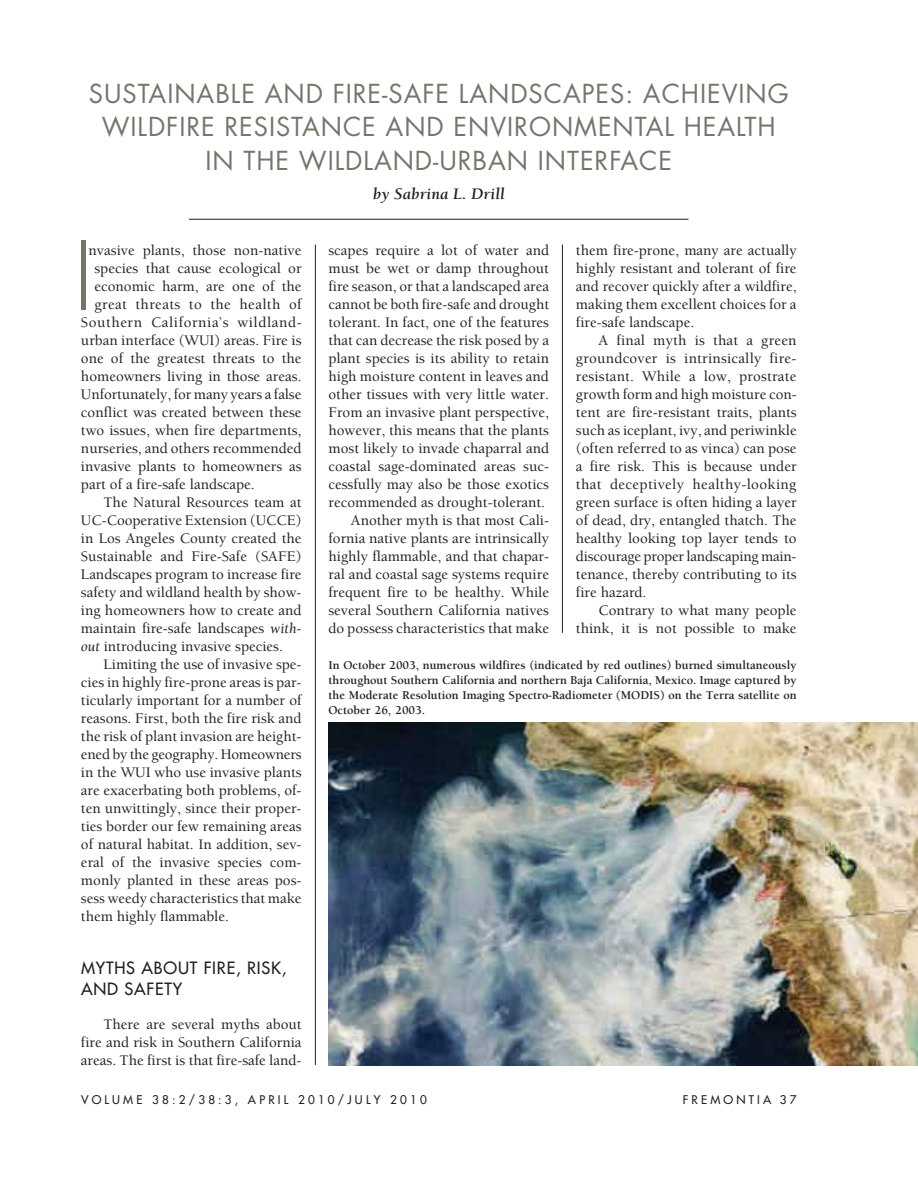
<style>
.page{position:relative;width:918px;height:1188px;background:#fff}
.page>*{position:absolute;margin:0;border:0;box-sizing:border-box;transform-origin:0 0}
.t1{font:300 92.25px "Futura";color:#76756c}
.t2{font:25.5px/33.3px "Futura";letter-spacing:.035em;color:#76756c;text-align:center}
.t3{font:16.5px/21px "Futura";letter-spacing:.05em;color:#231f20}
.t4{font:italic 700 16.5px "Berkeley";letter-spacing:.015em;color:#231f20}
.t5{font:500 15px/18px "Berkeley";color:#231f20;text-align:justify}
.t6{font:500 15px "Berkeley";letter-spacing:.04em;color:#231f20}
.t7{font:500 15px "Berkeley";letter-spacing:.025em;color:#231f20}
.t8{font:700 12.3px/15px "Berkeley";color:#231f20;text-align:justify}
.t9{font:11.7px "Futura";letter-spacing:.275em;color:#231f20}
.s1{font-weight:400;font-style:italic}
</style>
<div class="page">
<svg style="left:561px;top:450px;width:1px;height:85px"></svg>
<svg style="left:314px;top:547px;width:248px;height:175px"></svg>
<hr style="left:315px;top:81px;width:1px;height:984px;background:#231f20">
<hr style="left:562px;top:81px;width:1px;height:984px;background:#231f20">
<div style="left:369px;top:633px;width:399px;height:439px;background:#fff"></div>
<div style="left:225px;top:33px;width:399px;height:211px;background:#fff"></div>
<hr style="left:189px;top:219px;width:499px;height:1px;background:#231f20">
<img style="left:328px;top:723px;width:590px;height:342px">
<h2 class="t2" style="left:89px;top:77px;width:701px">SUSTAINABLE AND FIRE-SAFE LANDSCAPES: ACHIEVING<br>WILDFIRE RESISTANCE AND ENVIRONMENTAL HEALTH<br>IN THE WILDLAND-URBAN INTERFACE</h2>
<p class="t4" style="left:373px;top:185px;width:133px">by Sabrina L. Drill</p>
<h1 class="t1" style="left:74px;top:217px;width:21px">I</h1>
<p class="t5" style="left:88px;top:242px;width:215px">nvasive plants, those non-native</p>
<p class="t5" style="left:94px;top:260px;width:209px">species that cause ecological or</p>
<p class="t5" style="left:94px;top:278px;width:209px">economic harm, are one of the</p>
<p class="t7" style="left:94px;top:296px;width:209px">great threats to the health of</p>
<p class="t6" style="left:81px;top:314px;width:222px">Southern California’s wildland-</p>
<p class="t5" style="left:81px;top:332px;width:222px">urban interface (WUI) areas. Fire is</p>
<p class="t5" style="left:81px;top:350px;width:222px">one of the greatest threats to the</p>
<p class="t5" style="left:81px;top:368px;width:222px">homeowners living in those areas.</p>
<p class="t5" style="left:81px;top:386px;width:222px">Unfortunately, for many years a false</p>
<p class="t5" style="left:81px;top:404px;width:222px">conflict was created between these</p>
<p class="t5" style="left:81px;top:422px;width:222px">two issues, when fire departments,</p>
<p class="t5" style="left:81px;top:440px;width:222px">nurseries, and others recommended</p>
<p class="t5" style="left:81px;top:458px;width:222px">invasive plants to homeowners as</p>
<p class="t5" style="left:81px;top:476px;width:175px">part of a fire-safe landscape.</p>
<p class="t5" style="left:103px;top:494px;width:200px">The Natural Resources team at</p>
<p class="t5" style="left:81px;top:512px;width:222px">UC-Cooperative Extension (UCCE)</p>
<p class="t5" style="left:81px;top:530px;width:222px">in Los Angeles County created the</p>
<p class="t5" style="left:81px;top:548px;width:222px">Sustainable and Fire-Safe (SAFE)</p>
<p class="t5" style="left:81px;top:566px;width:222px">Landscapes program to increase fire</p>
<p class="t5" style="left:81px;top:584px;width:222px">safety and wildland health by show-</p>
<p class="t5" style="left:81px;top:602px;width:222px">ing homeowners how to create and</p>
<p class="t5" style="left:81px;top:620px;width:222px">maintain fire-safe landscapes <span class="s1">with-</span></p>
<p class="t5" style="left:81px;top:638px;width:203px"><span class="s1">out</span> introducing invasive species.</p>
<p class="t5" style="left:103px;top:656px;width:200px">Limiting the use of invasive spe-</p>
<p class="t5" style="left:81px;top:674px;width:222px">cies in highly fire-prone areas is par-</p>
<p class="t5" style="left:81px;top:692px;width:222px">ticularly important for a number of</p>
<p class="t5" style="left:81px;top:710px;width:222px">reasons. First, both the fire risk and</p>
<p class="t5" style="left:81px;top:728px;width:222px">the risk of plant invasion are height-</p>
<p class="t5" style="left:81px;top:746px;width:222px">ened by the geography. Homeowners</p>
<p class="t5" style="left:81px;top:764px;width:222px">in the WUI who use invasive plants</p>
<p class="t5" style="left:81px;top:782px;width:222px">are exacerbating both problems, of-</p>
<p class="t5" style="left:81px;top:800px;width:222px">ten unwittingly, since their proper-</p>
<p class="t5" style="left:81px;top:818px;width:222px">ties border our few remaining areas</p>
<p class="t5" style="left:81px;top:836px;width:222px">of natural habitat. In addition, sev-</p>
<p class="t5" style="left:81px;top:854px;width:222px">eral of the invasive species com-</p>
<p class="t5" style="left:81px;top:872px;width:222px">monly planted in these areas pos-</p>
<p class="t5" style="left:81px;top:890px;width:222px">sess weedy characteristics that make</p>
<p class="t5" style="left:81px;top:908px;width:150px">them highly flammable.</p>
<p class="t3" style="left:81px;top:957px;width:207px">MYTHS ABOUT FIRE, RISK,<br>AND SAFETY</p>
<p class="t5" style="left:81px;top:1016px;width:222px;text-indent:22px">There are several myths about fire and risk in Southern California areas. The first is that fire-safe land-</p>
<p class="t5" style="left:328px;top:242px;width:222px;text-align:right">scapes require a lot of water and must be wet or damp throughout fire season, or that a landscaped area cannot be both fire-safe and drought tolerant. In fact, one of the features that can decrease the risk posed by a plant species is its ability to retain high moisture content in leaves and other tissues with very little water.<br>From an invasive plant perspective, however, this means that the plants most likely to invade chaparral and coastal sage-dominated areas suc&shy;cessfully may also be those exotics recommended as drought-tolerant.<br>Another myth is that most Cali&shy;fornia native plants are intrinsically highly flammable, and that chapar&shy;ral and coastal sage systems require frequent fire to be healthy. While several Southern California natives do possess characteristics that make</p>
<p class="t5" style="left:576px;top:242px;width:222px">them fire-prone, many are actually highly resistant and tolerant of fire and recover quickly after a wildfire, making them excellent choices for a fire-safe landscape.</p>
<p class="t5" style="left:576px;top:332px;width:222px;text-indent:22px">A final myth is that a green groundcover is intrinsically fire&shy;resistant. While a low, prostrate growth form and high moisture con&shy;tent are fire-resistant traits, plants such as iceplant, ivy, and periwinkle (often referred to as vinca) can pose a fire risk. This is because under that deceptively healthy-looking green surface is often hiding a layer of dead, dry, entangled thatch. The healthy looking top layer tends to discourage proper landscaping main&shy;tenance, thereby contributing to its fire hazard.</p>
<p class="t5" style="left:576px;top:602px;width:222px;text-align:right">Contrary to what many people think, it is not possible to make</p>
<p class="t8" style="left:329px;top:658px;width:470px">In October 2003, numerous wildfires (indicated by red outlines) burned simultaneously throughout Southern California and northern Baja California, Mexico. Image captured by the Moderate Resolution Imaging Spectro-Radiometer (MODIS) on the Terra satellite on October 26, 2003.</p>
<p class="t9" style="left:81px;top:1092px;width:347px">VOLUME 38:2/38:3, APRIL 2010/JULY 2010</p>
<p class="t9" style="left:683px;top:1092px;width:115px">FREMONTIA 37</p>
</div>
